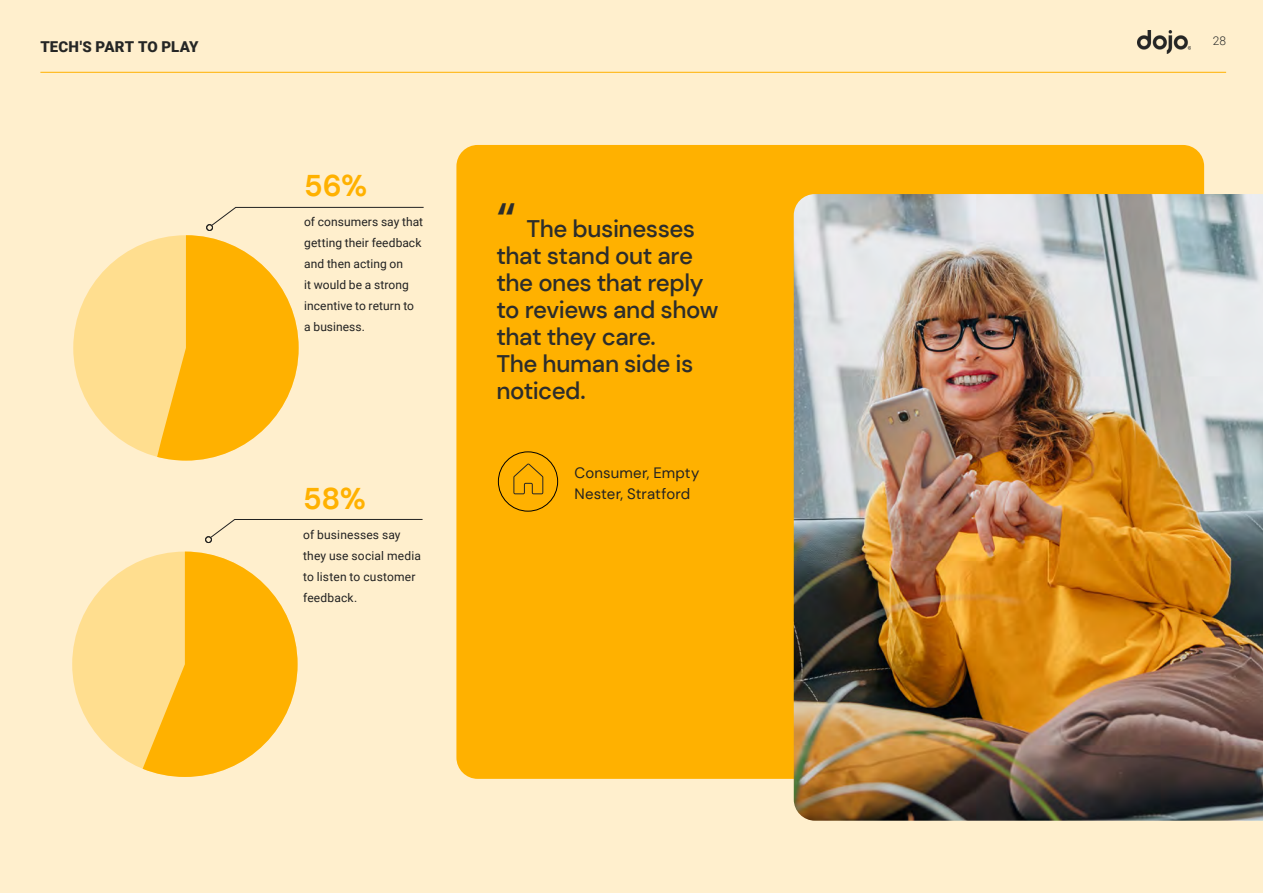
<style>
.page{position:relative;width:1263px;height:893px;background:#ffefcd}
.page>*{position:absolute;margin:0;border:0;box-sizing:border-box;transform-origin:0 0}
.t1{font:700 30px "DM Sans";color:#ffb100}
.t2{font:500 24px/27px "DM Sans";letter-spacing:-.02em;color:#2c2d2c}
.t3{font:15px/21px "DM Sans";letter-spacing:.01em;color:#222}
.t4{font:900 15px "Roboto";letter-spacing:.005em;color:#252625}
.t5{font:12px/21px "Roboto";letter-spacing:.01em;color:#212121}
.t6{font:300 12px "Roboto";color:#2c2d2c}
.s1{font-size:48px}
</style>
<div class="page">
<div style="left:456px;top:145px;width:748px;height:634px;background:#ffb100;border-radius:21px"></div>
<img style="left:794px;top:194px;width:469px;height:627px">
<div style="left:498px;top:452px;width:60px;height:59px;border:1px solid #000;border-radius:50%"></div>
<svg style="left:210px;top:519px;width:213px;height:19px"></svg>
<div style="left:205px;top:536px;width:7px;height:7px;border:1px solid #212121;border-radius:50%"></div>
<svg style="left:211px;top:207px;width:213px;height:19px"></svg>
<div style="left:206px;top:224px;width:7px;height:7px;border:1px solid #212121;border-radius:50%"></div>
<div style="left:73px;top:235px;width:226px;height:226px;background:#ffde8f;border-radius:50%"></div>
<svg style="left:157px;top:235px;width:142px;height:226px"></svg>
<div style="left:72px;top:552px;width:226px;height:225px;background:#ffde8f;border-radius:50%"></div>
<svg style="left:143px;top:552px;width:155px;height:225px"></svg>
<svg style="left:513px;top:463px;width:31px;height:32px"></svg>
<hr style="left:40px;top:72px;width:1186px;height:1px;background:#ffb100">
<img style="left:1138px;top:31px;width:53px;height:23px">
<p class="t4" style="left:40px;top:36px;width:160px">TECH'S PART TO PLAY</p>
<h1 class="t1" style="left:304px;top:167px;width:65px">56%</h1>
<p class="t5" style="left:304px;top:211px;width:120px">of consumers say that getting their feedback and then acting on<br>it would be a strong incentive to return to a business.</p>
<h1 class="t1" style="left:303px;top:480px;width:64px">58%</h1>
<p class="t5" style="left:303px;top:524px;width:119px">of businesses say they use social media to listen to customer feedback.</p>
<h2 class="t2" style="left:496px;top:215px;width:223px"><span class="s1">“</span> The businesses that stand out are the ones that reply to reviews and show that they care.<br>The human side is noticed.</h2>
<p class="t3" style="left:574px;top:463px;width:126px">Consumer, Empty<br>Nester, Stratford</p>
<p class="t6" style="left:1213px;top:32px;width:15px">28</p>
</div>
